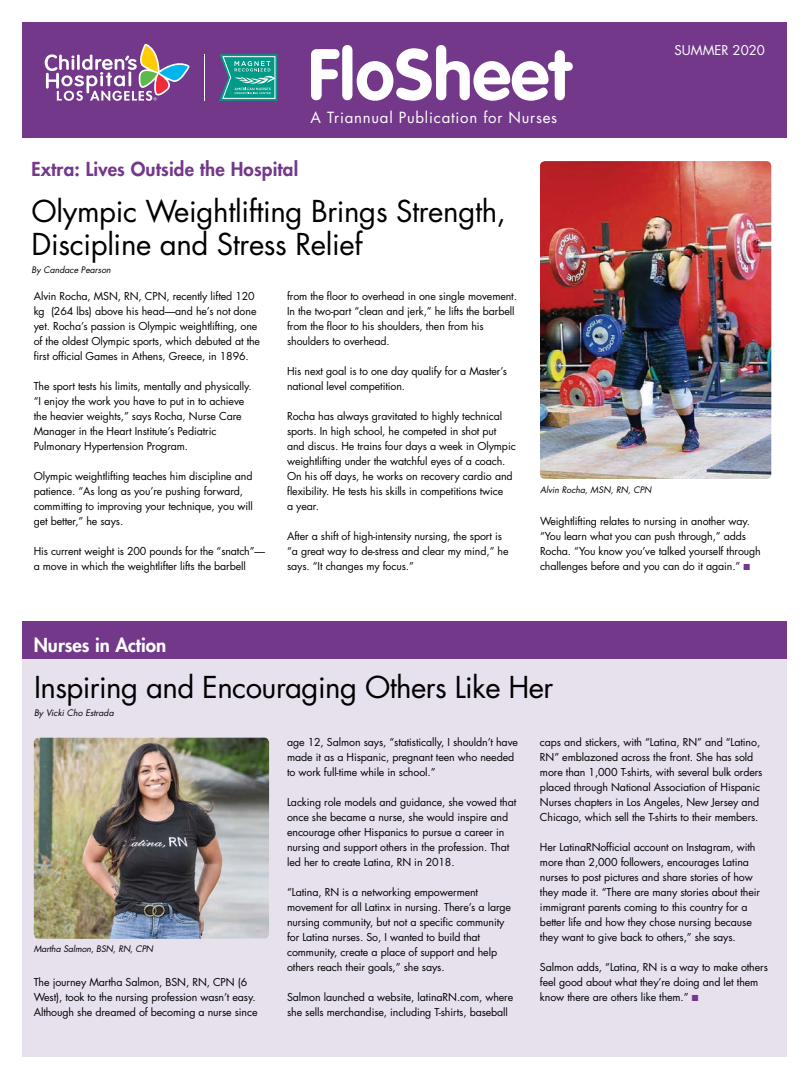
<style>
.page{position:relative;width:810px;height:1080px;background:#fff}
.page>*{position:absolute;margin:0;border:0;box-sizing:border-box;transform-origin:0 0}
.t1{font:700 71.25px "VAG Rounded Std";color:#fff}
.t2{font:29.38px/32.5px "Futura";letter-spacing:-.01em;color:#000}
.t3{font:800 18.75px "Futura";letter-spacing:.01em;color:#74388b}
.t4{font:800 18.75px "Futura";color:#fff}
.t5{font:15px "Futura";letter-spacing:.05em;color:#fff}
.t6{font:13.12px "Futura";color:#fff}
.t7{font:10.62px/15px "Futura";letter-spacing:-.01em;color:#000}
.t8{font:italic 8.75px "Futura";color:#000}
.s1{color:#74388b}
</style>
<div class="page">
<img style="left:540px;top:161px;width:231px;height:318px">
<div style="left:22px;top:622px;width:766px;height:436px;background:#e7e1ee"></div>
<div style="left:22px;top:621px;width:766px;height:37px;background:#74388b"></div>
<div style="left:22px;top:22px;width:766px;height:116px;background:#74388b"></div>
<hr style="left:205px;top:54px;width:1px;height:47px;background:#fff">
<svg style="left:219px;top:54px;width:58px;height:47px;background:#36a29b"></svg>
<svg style="left:45px;top:44px;width:145px;height:57px"></svg>
<img style="left:34px;top:738px;width:235px;height:201px">
<h1 class="t1" style="left:308px;top:33px;width:264px">FloSheet</h1>
<h3 class="t5" style="left:310px;top:108px;width:248px">A Triannual Publication for Nurses</h3>
<h3 class="t3" style="left:32px;top:157px;width:268px">Extra: Lives Outside the Hospital</h3>
<h2 class="t2" style="left:32px;top:195px;width:476px">Olympic Weightlifting Brings Strength,<br>Discipline and Stress Relief</h2>
<p class="t8" style="left:32px;top:264px;width:81px">By Candace Pearson</p>
<p class="t6" style="left:675px;top:41px;width:92px">SUMMER 2020</p>
<p class="t7" style="left:34px;top:288px;width:228px">Alvin Rocha, MSN, RN, CPN, recently lifted 120 kg (264 lbs) above his head—and he’s not done yet. Rocha’s passion is Olympic weightlifting, one of the oldest Olympic sports, which debuted at the first official Games in Athens, Greece, in 1896.</p>
<p class="t7" style="left:34px;top:378px;width:219px">The sport tests his limits, mentally and physically. “I enjoy the work you have to put in to achieve the heavier weights,” says Rocha, Nurse Care Manager in the Heart Institute’s Pediatric Pulmonary Hypertension Program.</p>
<p class="t7" style="left:34px;top:468px;width:221px">Olympic weightlifting teaches him discipline and patience. “As long as you’re pushing forward, committing to improving your technique, you will get better,” he says.</p>
<p class="t7" style="left:34px;top:543px;width:233px">His current weight is 200 pounds for the “snatch”— a move in which the weightlifter lifts the barbell</p>
<p class="t7" style="left:287px;top:288px;width:231px">from the floor to overhead in one single movement.<br>In the two-part “clean and jerk,” he lifts the barbell from the floor to his shoulders, then from his shoulders to overhead.</p>
<p class="t7" style="left:287px;top:363px;width:221px">His next goal is to one day qualify for a Master’s national level competition.</p>
<p class="t7" style="left:287px;top:408px;width:230px">Rocha has always gravitated to highly technical sports. In high school, he competed in shot put and discus. He trains four days a week in Olympic weightlifting under the watchful eyes of a coach.<br>On his off days, he works on recovery cardio and flexibility. He tests his skills in competitions twice<br>a year.</p>
<p class="t7" style="left:287px;top:528px;width:223px">After a shift of high-intensity nursing, the sport is “a great way to de-stress and clear my mind,” he says. “It changes my focus.”</p>
<p class="t8" style="left:540px;top:484px;width:113px">Alvin Rocha, MSN, RN, CPN</p>
<p class="t7" style="left:540px;top:513px;width:222px">Weightlifting relates to nursing in another way. “You learn what you can push through,” adds Rocha. “You know you’ve talked yourself through challenges before and you can do it again.” <span class="s1">■</span></p>
<h3 class="t4" style="left:34px;top:633px;width:134px">Nurses in Action</h3>
<h2 class="t2" style="left:34px;top:670px;width:521px">Inspiring and Encouraging Others Like Her</h2>
<p class="t8" style="left:34px;top:707px;width:81px">By Vicki Cho Estrada</p>
<p class="t8" style="left:34px;top:942px;width:121px">Martha Salmon, BSN, RN, CPN</p>
<p class="t7" style="left:34px;top:974px;width:225px">The journey Martha Salmon, BSN, RN, CPN (6<br>West), took to the nursing profession wasn’t easy.<br>Although she dreamed of becoming a nurse since</p>
<p class="t7" style="left:287px;top:734px;width:232px">age 12, Salmon says, “statistically, I shouldn’t have made it as a Hispanic, pregnant teen who needed to work full-time while in school.”</p>
<p class="t7" style="left:287px;top:794px;width:231px">Lacking role models and guidance, she vowed that once she became a nurse, she would inspire and encourage other Hispanics to pursue a career in nursing and support others in the profession. That led her to create Latina, RN in 2018.</p>
<p class="t7" style="left:287px;top:884px;width:225px">“Latina, RN is a networking empowerment movement for all Latinx in nursing. There’s a large nursing community, but not a specific community for Latina nurses. So, I wanted to build that community, create a place of support and help others reach their goals,” she says.</p>
<p class="t7" style="left:287px;top:989px;width:228px">Salmon launched a website, latinaRN.com, where she sells merchandise, including T-shirts, baseball</p>
<p class="t7" style="left:540px;top:734px;width:224px">caps and stickers, with “Latina, RN” and “Latino, RN” emblazoned across the front. She has sold more than 1,000 T-shirts, with several bulk orders placed through National Association of Hispanic Nurses chapters in Los Angeles, New Jersey and Chicago, which sell the T-shirts to their members.</p>
<p class="t7" style="left:540px;top:839px;width:222px">Her LatinaRNofficial account on Instagram, with more than 2,000 followers, encourages Latina nurses to post pictures and share stories of how they made it. “There are many stories about their immigrant parents coming to this country for a better life and how they chose nursing because they want to give back to others,” she says.</p>
<p class="t7" style="left:540px;top:959px;width:229px">Salmon adds, “Latina, RN is a way to make others feel good about what they’re doing and let them know there are others like them.” <span class="s1">■</span></p>
</div>
